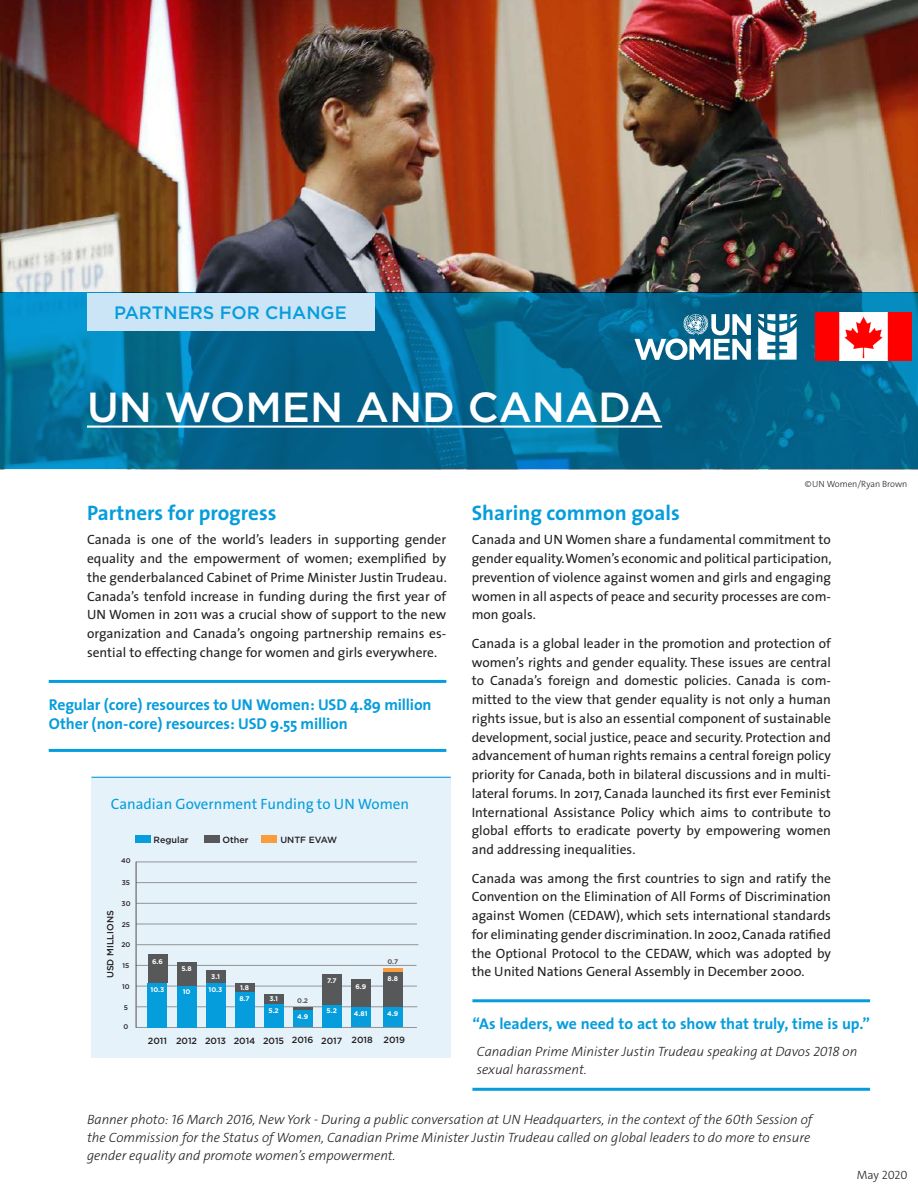
<style>
.page{position:relative;width:918px;height:1188px;background:#fff}
.page>*{position:absolute;margin:0;border:0;box-sizing:border-box;transform-origin:0 0}
.t1{font:500 42px "Gotham";color:#fff}
.t2{font:700 21px "The Sans";color:#069ddc}
.t3{font:500 18px "Gotham";color:#069ddc}
.t4{font:700 15.75px/19.5px "The Sans";letter-spacing:-.005em;color:#069ddc}
.t5{font:15px "The Sans C4 s";color:#069ddc}
.t6{font:13.5px/18.8px "The Sans";color:#231f20;text-align:justify}
.t7{font:italic 300 13.5px/18px "The Sans C4 s";color:#231f20}
.t8{font:300 12px "The Sans C4 s";letter-spacing:-.01em;color:#231f20}
.t9{font:500 9px "Gotham";color:#231f20}
.t10{font:300 9px "The Sans C4 s";color:#231f20}
.t11{font:700 6.75px "Gotham";color:#fff}
.t12{font:500 6.75px "Gotham";color:#231f20}
.t13{font:700 6.75px "Gotham";color:#57585a}
</style>
<div class="page">
<img style="left:0;top:0;width:918px;height:292px">
<svg style="left:0;top:292px;width:918px;height:178px;background:#056a93"></svg>
<hr style="left:87px;top:426px;width:575px;height:2px;background:#fff">
<div style="left:87px;top:293px;width:288px;height:38px;background:#cbe4f6"></div>
<hr style="left:49px;top:680px;width:397px;height:3px;background:#069ddc">
<hr style="left:49px;top:749px;width:397px;height:3px;background:#069ddc">
<hr style="left:472px;top:999px;width:398px;height:3px;background:#069ddc">
<hr style="left:472px;top:1088px;width:398px;height:3px;background:#069ddc">
<div style="left:91px;top:778px;width:360px;height:280px;background:#e6f2fa"></div>
<div style="left:135px;top:836px;width:15px;height:7px;background:#069ddc"></div>
<div style="left:204px;top:836px;width:15px;height:7px;background:#57585a"></div>
<div style="left:262px;top:836px;width:15px;height:7px;background:#f89d39"></div>
<hr style="left:92px;top:777px;width:359px;height:1px;background:#069ddc">
<hr style="left:136px;top:862px;width:281px;height:1px;background:#919496">
<hr style="left:136px;top:882px;width:281px;height:1px;background:#919496">
<hr style="left:136px;top:903px;width:281px;height:1px;background:#919496">
<hr style="left:136px;top:924px;width:281px;height:1px;background:#919496">
<hr style="left:137px;top:944px;width:281px;height:1px;background:#919496">
<hr style="left:136px;top:986px;width:281px;height:1px;background:#919496">
<hr style="left:136px;top:965px;width:281px;height:1px;background:#919496">
<hr style="left:137px;top:1007px;width:280px;height:1px;background:#919496">
<hr style="left:136px;top:1027px;width:281px;height:1px;background:#919496">
<hr style="left:136px;top:862px;width:1px;height:166px;background:#4e4f50">
<svg style="left:635px;top:314px;width:116px;height:46px"></svg>
<svg style="left:758px;top:314px;width:39px;height:46px"></svg>
<img style="left:815px;top:312px;width:96px;height:48px">
<div style="left:148px;top:983px;width:19px;height:44px;background:#069ddc"></div>
<div style="left:148px;top:955px;width:19px;height:28px;background:#57585a"></div>
<div style="left:177px;top:962px;width:20px;height:24px;background:#57585a"></div>
<div style="left:177px;top:986px;width:20px;height:41px;background:#069ddc"></div>
<div style="left:322px;top:1005px;width:20px;height:22px;background:#069ddc"></div>
<div style="left:322px;top:974px;width:20px;height:31px;background:#57585a"></div>
<div style="left:383px;top:1007px;width:20px;height:20px;background:#069ddc"></div>
<div style="left:383px;top:972px;width:20px;height:35px;background:#57585a"></div>
<div style="left:351px;top:1007px;width:20px;height:20px;background:#069ddc"></div>
<div style="left:351px;top:979px;width:20px;height:28px;background:#57585a"></div>
<div style="left:235px;top:992px;width:20px;height:35px;background:#069ddc"></div>
<div style="left:235px;top:983px;width:20px;height:9px;background:#57585a"></div>
<div style="left:293px;top:1010px;width:20px;height:17px;background:#069ddc"></div>
<hr style="left:293px;top:1007px;width:20px;height:3px;background:#57585a">
<svg style="left:206px;top:970px;width:20px;height:13px"></svg>
<div style="left:206px;top:983px;width:20px;height:44px;background:#069ddc"></div>
<div style="left:264px;top:1004px;width:20px;height:23px;background:#069ddc"></div>
<div style="left:264px;top:994px;width:20px;height:10px;background:#57585a"></div>
<hr style="left:383px;top:968px;width:20px;height:4px;background:#f89d39">
<h3 class="t3" style="left:114px;top:301px;width:234px">PARTNERS FOR CHANGE</h3>
<h1 class="t1" style="left:87px;top:380px;width:577px">UN WOMEN AND CANADA</h1>
<p class="t10" style="left:805px;top:478px;width:104px">©UN Women/Ryan Brown</p>
<h2 class="t2" style="left:87px;top:495px;width:191px">Partners for progress</h2>
<p class="t6" style="left:87px;top:530px;width:361px">Canada is one of the world’s leaders in supporting gender equality and the empowerment of women; exemplified by the genderbalanced Cabinet of Prime Minister Justin Trudeau.<br>Canada’s tenfold increase in funding during the first year of UN Women in 2011 was a crucial show of support to the new organization and Canada’s ongoing partnership remains es&shy;sential to effecting change for women and girls everywhere.</p>
<p class="t4" style="left:49px;top:694px;width:384px">Regular (core) resources to UN Women: USD 4.89 million<br>Other (non-core) resources: USD 9.55 million</p>
<p class="t5" style="left:111px;top:795px;width:300px">Canadian Government Funding to UN Women</p>
<p class="t12" style="left:121px;top:856px;width:11px">40</p>
<p class="t12" style="left:122px;top:878px;width:10px">35</p>
<p class="t12" style="left:122px;top:899px;width:11px">30</p>
<p class="t12" style="left:122px;top:920px;width:10px">25</p>
<p class="t12" style="left:122px;top:940px;width:11px">20</p>
<p class="t12" style="left:123px;top:961px;width:8px">15</p>
<p class="t12" style="left:122px;top:982px;width:9px">10</p>
<p class="t12" style="left:124px;top:1003px;width:6px">5</p>
<p class="t12" style="left:124px;top:1022px;width:6px">0</p>
<p class="t9" style="left:105px;top:978px;width:69px;rotate:-90deg">USD MILLIONS</p>
<p class="t9" style="left:154px;top:834px;width:37px">Regular</p>
<p class="t9" style="left:223px;top:834px;width:28px">Other</p>
<p class="t9" style="left:281px;top:834px;width:58px">UNTF EVAW</p>
<p class="t11" style="left:152px;top:957px;width:12px">6.6</p>
<p class="t11" style="left:151px;top:985px;width:15px">10.3</p>
<p class="t11" style="left:181px;top:964px;width:12px">5.8</p>
<p class="t11" style="left:183px;top:987px;width:9px">10</p>
<p class="t11" style="left:211px;top:972px;width:10px">3.1</p>
<p class="t11" style="left:209px;top:985px;width:15px">10.3</p>
<p class="t11" style="left:240px;top:983px;width:11px">1.8</p>
<p class="t11" style="left:239px;top:994px;width:12px">8.7</p>
<p class="t11" style="left:269px;top:995px;width:10px">3.1</p>
<p class="t13" style="left:297px;top:996px;width:12px">0.2</p>
<p class="t11" style="left:327px;top:976px;width:11px">7.7</p>
<p class="t11" style="left:355px;top:982px;width:12px">6.9</p>
<p class="t13" style="left:387px;top:957px;width:12px">0.7</p>
<p class="t11" style="left:388px;top:974px;width:12px">8.8</p>
<p class="t11" style="left:268px;top:1006px;width:12px">5.2</p>
<p class="t11" style="left:297px;top:1012px;width:13px">4.9</p>
<p class="t11" style="left:327px;top:1006px;width:12px">5.2</p>
<p class="t11" style="left:354px;top:1009px;width:15px">4.81</p>
<p class="t11" style="left:387px;top:1009px;width:13px">4.9</p>
<p class="t9" style="left:148px;top:1035px;width:21px">2011</p>
<p class="t9" style="left:176px;top:1035px;width:23px">2012</p>
<p class="t9" style="left:205px;top:1035px;width:23px">2013</p>
<p class="t9" style="left:234px;top:1035px;width:23px">2014</p>
<p class="t9" style="left:263px;top:1035px;width:23px">2015</p>
<p class="t9" style="left:292px;top:1034px;width:23px">2016</p>
<p class="t9" style="left:321px;top:1035px;width:23px">2017</p>
<p class="t9" style="left:352px;top:1034px;width:23px">2018</p>
<p class="t9" style="left:384px;top:1034px;width:23px">2019</p>
<h2 class="t2" style="left:472px;top:495px;width:210px">Sharing common goals</h2>
<p class="t6" style="left:472px;top:530px;width:361px">Canada and UN Women share a fundamental commitment to gender equality. Women’s economic and political participation, prevention of violence against women and girls and engaging women in all aspects of peace and security processes are com&shy;mon goals.</p>
<p class="t6" style="left:472px;top:633px;width:361px">Canada is a global leader in the promotion and protection of women’s rights and gender equality. These issues are central to Canada’s foreign and domestic policies. Canada is com&shy;mitted to the view that gender equality is not only a human rights issue, but is also an essential component of sustainable development, social justice, peace and security. Protection and advancement of human rights remains a central foreign policy priority for Canada, both in bilateral discussions and in multi&shy;lateral forums. In 2017, Canada launched its first ever Feminist International Assistance Policy which aims to contribute to global efforts to eradicate poverty by empowering women and addressing inequalities.</p>
<p class="t6" style="left:472px;top:868px;width:361px">Canada was among the first countries to sign and ratify the Convention on the Elimination of All Forms of Discrimination against Women (CEDAW), which sets international standards for eliminating gender discrimination. In 2002, Canada ratified the Optional Protocol to the CEDAW, which was adopted by the United Nations General Assembly in December 2000.</p>
<p class="t4" style="left:472px;top:1014px;width:399px">“As leaders, we need to act to show that truly, time is up.”</p>
<p class="t7" style="left:477px;top:1042px;width:382px">Canadian Prime Minister Justin Trudeau speaking at Davos 2018 on sexual harassment.</p>
<p class="t7" style="left:87px;top:1110px;width:727px">Banner photo: 16 March 2016, New York - During a public conversation at UN Headquarters, in the context of the 60th Session of the Commission for the Status of Women, Canadian Prime Minister Justin Trudeau called on global leaders to do more to ensure gender equality and promote women’s empowerment.</p>
<p class="t8" style="left:857px;top:1167px;width:52px">May 2020</p>
</div>
